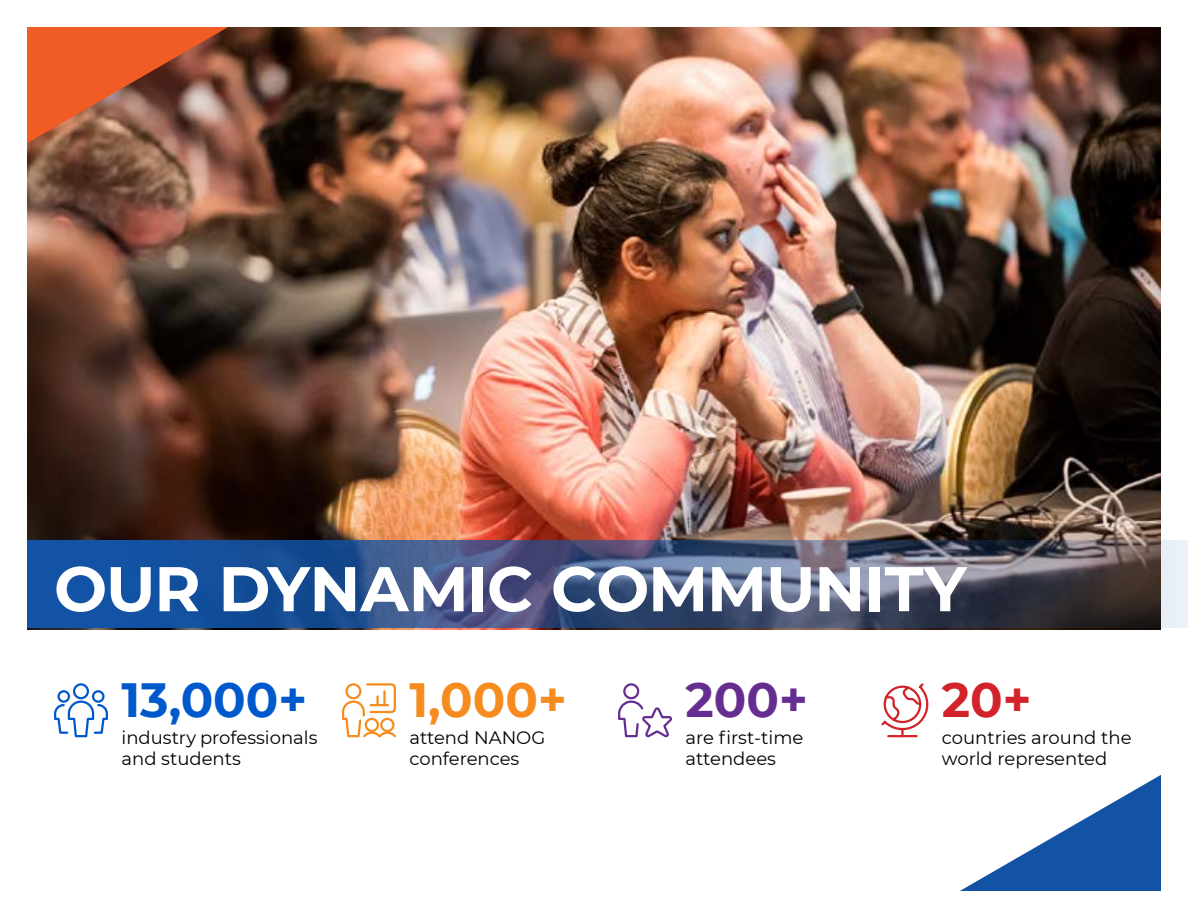
<style>
.page{position:relative;width:1188px;height:918px;background:#fff}
.page>*{position:absolute;margin:0;border:0;box-sizing:border-box;transform-origin:0 0}
.t1{font:700 63px "Montserrat";letter-spacing:-.02em;color:#fff}
.t2{font:700 48px "Montserrat";color:#0059cc}
.t3{font:700 48px "Montserrat";color:#f68b1f}
.t4{font:700 48px "Montserrat";color:#662d91}
.t5{font:700 48px "Montserrat";color:#d2232a}
.t6{font:18px/21px "Montserrat";color:#000}
</style>
<div class="page">
<img style="left:27px;top:27px;width:1134px;height:603px">
<img style="left:27px;top:540px;width:1161px;height:87px">
<svg style="left:342px;top:683px;width:54px;height:55px"></svg>
<svg style="left:54px;top:683px;width:54px;height:55px"></svg>
<svg style="left:881px;top:683px;width:48px;height:55px"></svg>
<svg style="left:618px;top:683px;width:54px;height:55px"></svg>
<svg style="left:27px;top:27px;width:201px;height:116px;background:#be5c39"></svg>
<svg style="left:960px;top:775px;width:201px;height:116px"></svg>
<h1 class="t1" style="left:54px;top:543px;width:914px">OUR DYNAMIC COMMUNITY</h1>
<h2 class="t2" style="left:122px;top:665px;width:187px">13,000+</h2>
<p class="t6" style="left:122px;top:727px;width:198px">industry professionals and students</p>
<h2 class="t3" style="left:409px;top:665px;width:159px">1,000+</h2>
<p class="t6" style="left:409px;top:727px;width:137px">attend NANOG conferences</p>
<h2 class="t4" style="left:686px;top:665px;width:124px">200+</h2>
<p class="t6" style="left:686px;top:727px;width:119px">are first-time attendees</p>
<h2 class="t5" style="left:942px;top:665px;width:91px">20+</h2>
<p class="t6" style="left:942px;top:727px;width:191px">countries around the world represented</p>
</div>
